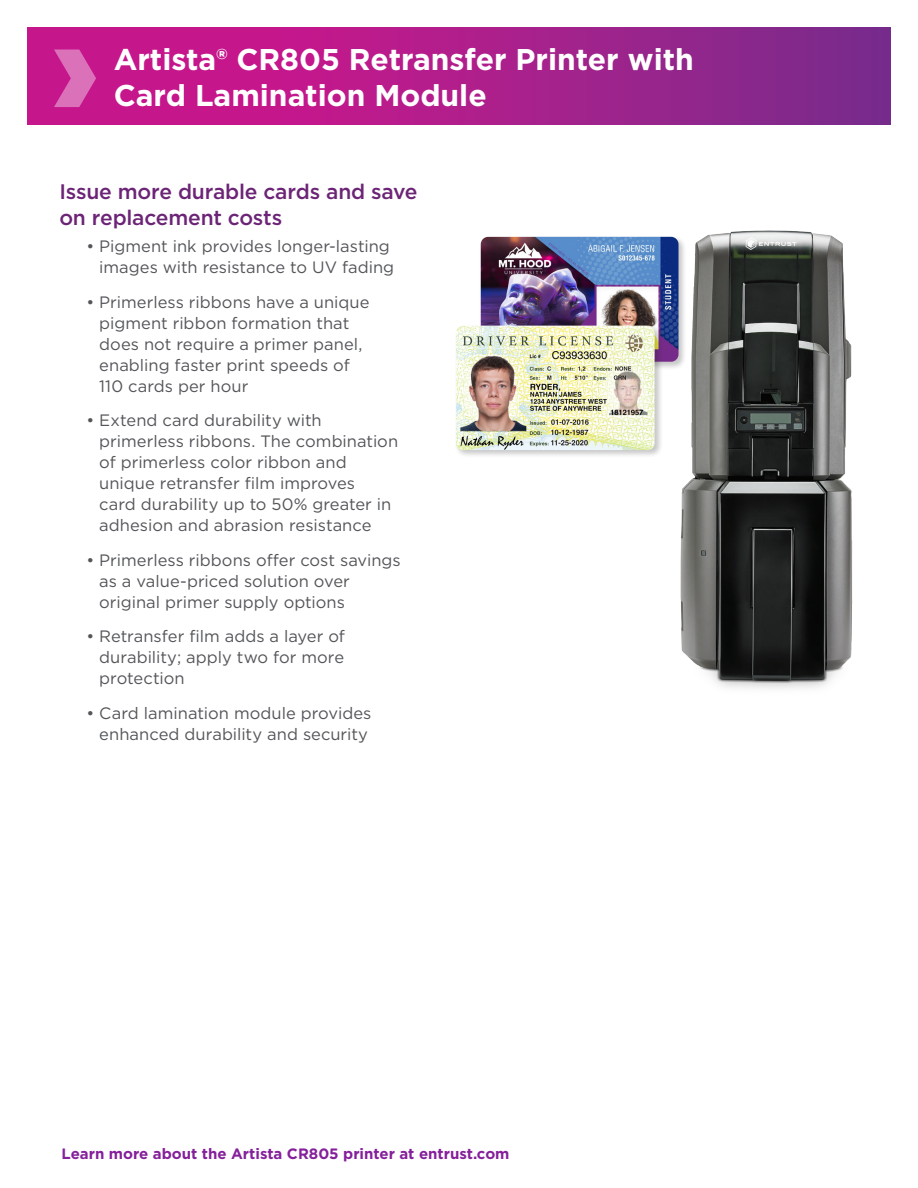
<style>
.page{position:relative;width:918px;height:1188px;background:#fff}
.page>*{position:absolute;margin:0;border:0;box-sizing:border-box;transform-origin:0 0}
.Headline{font:700 30px/36px "Gotham";color:#fff}
.Subhead{font:500 21px/25.2px "Gotham";letter-spacing:-.01em;color:#6c2476}
.Bullet_copy{font:16.5px/21px "Gotham";color:#54555a}
.CTA_URL_front{font:700 15px "Gotham";color:#85209b}
</style>
<div class="page">
<svg style="left:27px;top:27px;width:864px;height:98px;background:#a91e8b"></svg>
<svg style="left:54px;top:50px;width:42px;height:57px;background:#d24da7"></svg>
<img style="left:680px;top:230px;width:173px;height:459px">
<div style="left:479px;top:235px;width:208px;height:135px;background:#231f20;opacity:.25"></div>
<img style="left:481px;top:237px;width:198px;height:125px">
<div style="left:454px;top:324px;width:209px;height:135px;background:#231f20;opacity:.25"></div>
<img style="left:456px;top:326px;width:199px;height:124px">
<p class="Headline" style="left:114px;top:41px;width:582px">Artista® CR805 Retransfer Printer with<br>Card Lamination Module</p>
<p class="Subhead" style="left:59px;top:179px;width:360px">Issue more durable cards and save on replacement costs</p>
<p class="Bullet_copy" style="left:86px;top:236px;width:309px;text-align:right">• Pigment ink provides longer-lasting images with resistance to UV fading</p>
<p class="Bullet_copy" style="left:99px;top:291px;width:272px;text-indent:-13px">• Primerless ribbons have a unique pigment ribbon formation that does not require a primer panel, enabling faster print speeds of<br>110 cards per hour</p>
<p class="Bullet_copy" style="left:99px;top:410px;width:300px;text-indent:-13px">• Extend card durability with primerless ribbons. The combination of primerless color ribbon and unique retransfer film improves<br>card durability up to 50% greater in adhesion and abrasion resistance</p>
<p class="Bullet_copy" style="left:99px;top:549px;width:303px;text-indent:-13px">• Primerless ribbons offer cost savings as a value-priced solution over original primer supply options</p>
<p class="Bullet_copy" style="left:99px;top:626px;width:247px;text-align:justify;text-indent:-13px">• Retransfer film adds a layer of durability; apply two for more protection</p>
<p class="Bullet_copy" style="left:86px;top:702px;width:287px;text-align:center">• Card lamination module provides enhanced durability and security</p>
<p class="CTA_URL_front" style="left:62px;top:1144px;width:449px">Learn more about the Artista CR805 printer at entrust.com</p>
</div>
